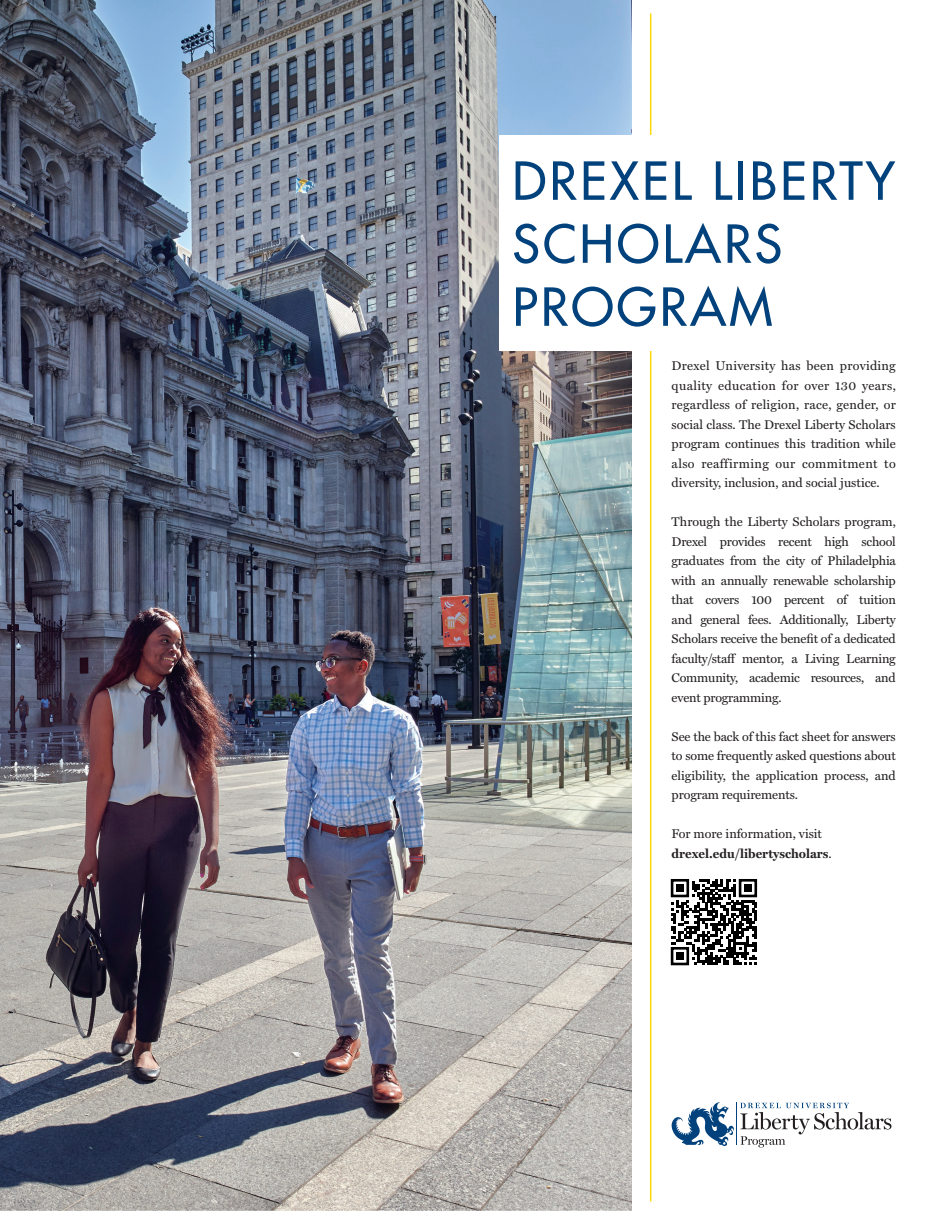
<style>
.page{position:relative;width:945px;height:1215px;background:#fff}
.page>*{position:absolute;margin:0;border:0;box-sizing:border-box;transform-origin:0 0}
.Header_front_of_flyer{font:500 51px/63px "Futura Std";letter-spacing:.06em;color:#01427c}
.Copy_front_of_flyer{font:12.75px/19.5px "Miller Text";color:#231f20;text-align:justify}
.Copy_front_of_flyer-2{font:700 12.75px "Miller Text";color:#231f20}
.s1{font-weight:400}
</style>
<div class="page">
<svg style="left:672px;top:1102px;width:220px;height:45px"></svg>
<img style="left:0;top:0;width:631px;height:1210px">
<hr style="left:650px;top:14px;width:1px;height:1188px;background:#ffd80a">
<div style="left:500px;top:135px;width:299px;height:216px;background:#fff"></div>
<svg style="left:671px;top:879px;width:86px;height:86px"></svg>
<p class="Header_front_of_flyer" style="left:512px;top:150px;width:384px">DREXEL LIBERTY<br>SCHOLARS<br>PROGRAM</p>
<p class="Copy_front_of_flyer" style="left:672px;top:355px;width:226px">Drexel University has been providing quality education for over 130 years, regardless of religion, race, gender, or social class. The Drexel Liberty Scholars program continues this tradition while also reaffirming our commitment to diversity, inclusion, and social justice.</p>
<p class="Copy_front_of_flyer" style="left:672px;top:511px;width:226px">Through the Liberty Scholars program, Drexel provides recent high school graduates from the city of Philadelphia with an annually renewable scholarship that covers 100 percent of tuition and general fees. Additionally, Liberty Scholars receive the benefit of a dedicated faculty/staff mentor, a Living Learning Community, academic resources, and event programming.</p>
<p class="Copy_front_of_flyer" style="left:672px;top:726px;width:226px">See the back of this fact sheet for answers to some frequently asked questions about eligibility, the application process, and program requirements.</p>
<p class="Copy_front_of_flyer" style="left:672px;top:823px;width:152px">For more information, visit</p>
<p class="Copy_front_of_flyer-2" style="left:672px;top:843px;width:162px">drexel.edu/libertyscholars<span class="s1">.</span></p>
</div>
